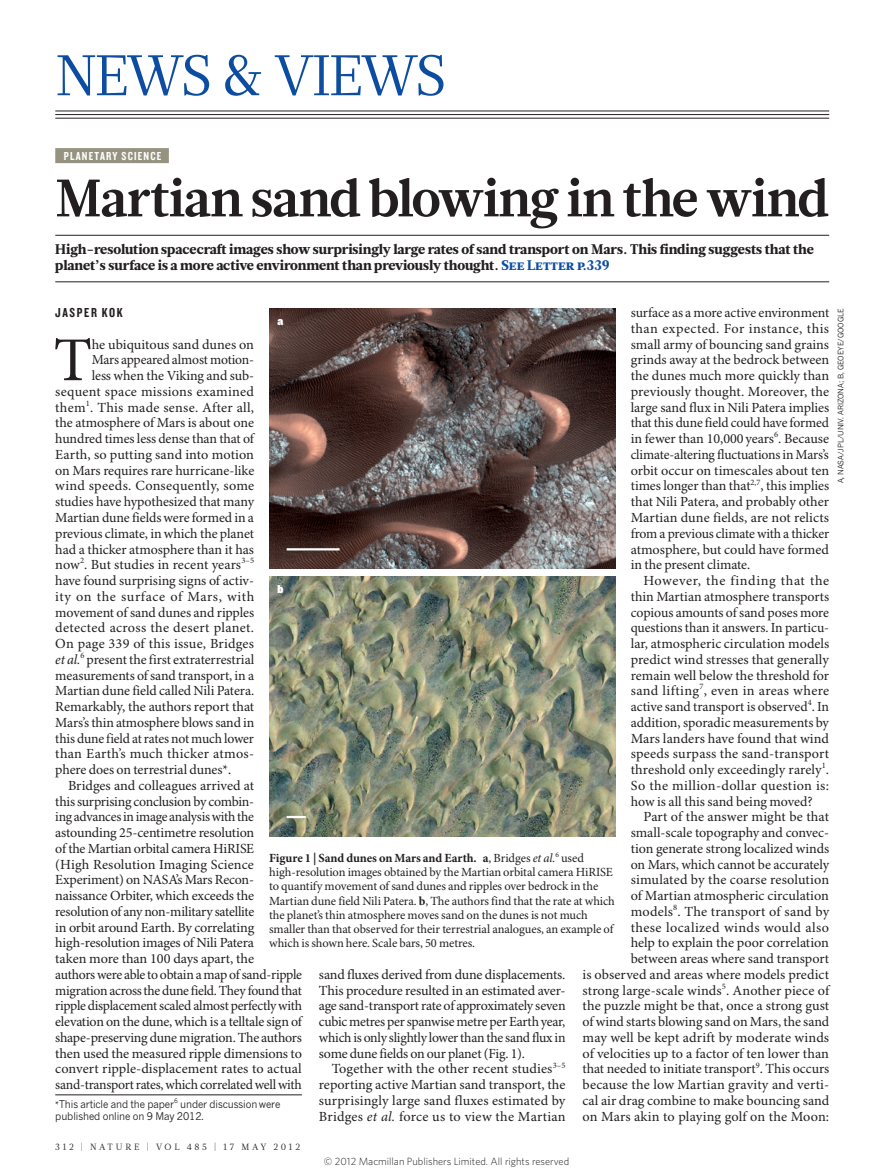
<style>
.page{position:relative;width:893px;height:1174px;background:#fff}
.page>*{position:absolute;margin:0;border:0;box-sizing:border-box;transform-origin:0 0}
.BODY_DROP_CAP{font:62.4px "Minion Pro";color:#231f20}
.NV_SECTION_HEAD{font:57px "Glosa Math";letter-spacing:-.04em;color:#0d4da1}
.N_V_HEAD_LEAD_35{font:700 52.5px "Glosa Math";letter-spacing:-.015em;color:#231f20}
.BODY_INDENT{font:13.95px/15.8px "Minion Pro";letter-spacing:-.005em;color:#231f20;text-align:justify}
.BODY_DROP_CAP-2{font:13.95px "Minion Pro";letter-spacing:-.005em;color:#231f20}
.N_V_INTRO{font:900 13.95px/15.8px "Glosa Math";color:#231f20}
.BODY_DROP_CAP-3{font:13.95px "Minion Pro";letter-spacing:.02em;color:#231f20}
.BODY_DROP_CAP-4{font:13.95px "Minion Pro";letter-spacing:.015em;color:#231f20}
.BODY_DROP_CAP-5{font:13.95px "Minion Pro";letter-spacing:.035em;color:#231f20}
.AUTHOR_BYLINE{font:13.5px "Knockout 49 Liteweight";letter-spacing:.12em;color:#231f20}
.FIGURE_LEGEND{font:12.45px/14.2px "Minion Pro";letter-spacing:-.01em;color:#231f20}
.SUBJECT_STRAP{font:12px "Knockout 49 Liteweight";letter-spacing:.1em;color:#fff}
.t1{font:12px "Knockout 91 Ultmt Middlewt";color:#fff}
.REFS{font:10.5px/12px "News Gothic MTOT";letter-spacing:-.01em;color:#231f20;scale:.95 1}
.t2{font:300 10.5px "Whitney";color:#231f20}
.t3{font:9px "Glosa Math";letter-spacing:.3em;color:#231f20}
.PIC_CREDIT{font:7.5px "News Gothic MTOT";color:#231f20}
.s1{color:#0d4da1}
.s2{font-style:italic}
.s3{font-weight:700}
.s4{font-family:"Minion Pro"}
</style>
<div class="page">
<div style="left:55px;top:148px;width:114px;height:15px;background:#95937f"></div>
<hr style="left:55px;top:235px;width:774px;height:1px;background:#231f20">
<hr style="left:55px;top:281px;width:774px;height:1px;background:#231f20">
<hr style="left:55px;top:1094px;width:247px;height:1px;background:#231f20">
<img style="left:269px;top:576px;width:347px;height:260px">
<img style="left:269px;top:308px;width:347px;height:261px">
<hr style="left:287px;top:548px;width:53px;height:2px;background:#fff">
<svg style="left:287px;top:816px;width:19px;height:2px"></svg>
<hr style="left:55px;top:111px;width:774px;height:1px;background:#231f20">
<hr style="left:55px;top:114px;width:774px;height:1px;background:#231f20">
<hr style="left:55px;top:118px;width:774px;height:1px;background:#231f20">
<p class="NV_SECTION_HEAD" style="left:55px;top:38px;width:393px">NEWS &amp; VIEWS</p>
<p class="SUBJECT_STRAP" style="left:64px;top:148px;width:99px">PLANETARY SCIENCE</p>
<p class="N_V_HEAD_LEAD_35" style="left:55px;top:164px;width:775px">Martian sand blowing in the wind</p>
<p class="N_V_INTRO" style="left:55px;top:242px;width:760px">High-resolution spacecraft images show surprisingly large rates of sand transport on Mars. This finding suggests that the planet’s surface is a more active environment than previously thought. <span class="s1">See Letter p.339</span></p>
<p class="BODY_INDENT" style="left:631px;top:305px;width:200px">surface as a more active environment than expected. For instance, this small army of bouncing sand grains grinds away at the bedrock between the dunes much more quickly than previously thought. Moreover, the large sand flux in Nili Patera implies that this dune field could have formed in fewer than 10,000years<sup>6</sup>. Because climate-altering fluctuations in Mars’s orbit occur on timescales about ten times longer than that<sup>2,7</sup>, this implies that Nili Patera, and probably other Martian dune fields, are not relicts from a previous climate with a thicker atmosphere, but could have formed in the present climate.</p>
<p class="BODY_INDENT" style="left:631px;top:573px;width:200px;text-indent:13px">However, the finding that the thin Martian atmosphere transports copious amounts of sand poses more questions than it answers. In particu&shy;lar, atmospheric circulation models predict wind stresses that generally remain well below the threshold for sand lifting<sup>7</sup>, even in areas where active sand transport is observed<sup>4</sup>. In addition, sporadic measurements by Mars landers have found that wind speeds surpass the sand-transport threshold only exceedingly rarely<sup>1</sup>.<br>So the million-dollar question is: how is all this sand being moved?</p>
<p class="BODY_INDENT" style="left:583px;top:809px;width:248px;text-align:right">Part of the answer might be that small-scale topography and convec-<br>tion generate strong localized winds<br>on Mars, which cannot be accurately simulated by the coarse resolution<br>of Martian atmospheric circulation models<sup>8</sup>. The transport of sand by<br>these localized winds would also<br>help to explain the poor correlation between areas where sand transport<br>is observed and areas where models predict strong large-scale winds<sup>5</sup>. Another piece of the puzzle might be that, once a strong gust of wind starts blowing sand on Mars, the sand may well be kept adrift by moderate winds of velocities up to a factor of ten lower than that needed to initiate transport<sup>9</sup>. This occurs because the low Martian gravity and verti&shy;cal air drag combine to make bouncing sand on Mars akin to playing golf on the Moon:</p>
<p class="AUTHOR_BYLINE" style="left:55px;top:304px;width:69px">JASPER KOK</p>
<p class="BODY_DROP_CAP" style="left:54px;top:323px;width:40px">T</p>
<p class="BODY_DROP_CAP-2" style="left:92px;top:336px;width:164px">he ubiquitous sand dunes on</p>
<p class="PIC_CREDIT" style="left:836px;top:483px;width:177px;rotate:-90deg">A, NASA/JPL/UNIV. ARIZONA; B, GEOEYE/GOOGLE</p>
<p class="t1" style="left:278px;top:312px;width:7px">a</p>
<p class="BODY_DROP_CAP-2" style="left:92px;top:351px;width:164px">Mars appeared almost motion-</p>
<p class="BODY_DROP_CAP-2" style="left:92px;top:367px;width:164px">less when the Viking and sub-</p>
<p class="BODY_DROP_CAP-3" style="left:55px;top:383px;width:200px">sequent space missions examined</p>
<p class="BODY_DROP_CAP-4" style="left:55px;top:399px;width:200px">them<sup>1</sup>. This made sense. After all,</p>
<p class="BODY_DROP_CAP-2" style="left:55px;top:414px;width:200px">the atmosphere of Mars is about one</p>
<p class="BODY_DROP_CAP-2" style="left:55px;top:430px;width:200px">hundred times less dense than that of</p>
<p class="BODY_DROP_CAP-2" style="left:55px;top:446px;width:200px">Earth, so putting sand into motion</p>
<p class="BODY_DROP_CAP-2" style="left:55px;top:462px;width:201px">on Mars requires rare hurricane-like</p>
<p class="BODY_DROP_CAP-3" style="left:55px;top:477px;width:200px">wind speeds. Consequently, some</p>
<p class="BODY_DROP_CAP-2" style="left:55px;top:493px;width:200px">studies have hypothesized that many</p>
<p class="BODY_DROP_CAP-2" style="left:55px;top:509px;width:200px">Martian dune fields were formed in a</p>
<p class="BODY_DROP_CAP-2" style="left:55px;top:525px;width:200px">previous climate, in which the planet</p>
<p class="BODY_DROP_CAP-2" style="left:55px;top:540px;width:200px">had a thicker atmosphere than it has</p>
<p class="BODY_DROP_CAP-2" style="left:55px;top:556px;width:200px">now<sup>2</sup>. But studies in recent years<sup>3–5</sup></p>
<p class="BODY_DROP_CAP-2" style="left:55px;top:572px;width:200px">have found surprising signs of activ-</p>
<p class="BODY_DROP_CAP-5" style="left:55px;top:588px;width:200px">ity on the surface of Mars, with</p>
<p class="BODY_DROP_CAP-2" style="left:55px;top:603px;width:200px">movement of sand dunes and ripples</p>
<p class="BODY_DROP_CAP-3" style="left:55px;top:619px;width:200px">detected across the desert planet.</p>
<p class="BODY_DROP_CAP-4" style="left:55px;top:635px;width:200px">On page 339 of this issue, Bridges</p>
<p class="BODY_DROP_CAP-2" style="left:55px;top:651px;width:201px"><span class="s2">et al.</span><sup>6</sup> present the first extraterrestrial</p>
<p class="BODY_DROP_CAP-2" style="left:55px;top:666px;width:200px">measurements of sand transport, in a</p>
<p class="BODY_DROP_CAP-2" style="left:55px;top:682px;width:200px">Martian dune field called Nili Patera.</p>
<p class="BODY_DROP_CAP-2" style="left:55px;top:698px;width:200px">Remarkably, the authors report that</p>
<p class="BODY_DROP_CAP-2" style="left:55px;top:714px;width:201px">Mars’s thin atmosphere blows sand in</p>
<p class="BODY_DROP_CAP-2" style="left:55px;top:729px;width:200px">this dune field at rates not much lower</p>
<p class="BODY_DROP_CAP-3" style="left:55px;top:745px;width:200px">than Earth’s much thicker atmos-</p>
<p class="BODY_DROP_CAP-2" style="left:55px;top:761px;width:177px">phere does on terrestrial dunes*.</p>
<p class="BODY_INDENT" style="left:55px;top:778px;width:248px;text-align:left;text-indent:13px">Bridges and colleagues arrived at<br>this surprising conclusion by combin-<br>ing advances in image analysis with the astounding 25-centimetre resolution<br>of the Martian orbital camera HiRISE<br>(High Resolution Imaging Science Experiment) on NASA’s Mars Recon&shy;naissance Orbiter, which exceeds the resolution of any non-military satellite<br>in orbit around Earth. By correlating high-resolution images of Nili Patera<br>taken more than 100 days apart, the<br>authors were able to obtain a map of sand-ripple migration across the dune field. They found that ripple displacement scaled almost perfectly with elevation on the dune, which is a telltale sign of shape-preserving dune migration. The authors then used the measured ripple dimensions to convert ripple-displacement rates to actual sand-transport rates, which correlated well with</p>
<p class="t1" style="left:278px;top:580px;width:7px">b</p>
<p class="FIGURE_LEGEND" style="left:269px;top:851px;width:347px"><span class="s3">Figure 1 | Sand dunes on Mars and Earth. a</span>, Bridges <span class="s2">et al.</span><sup>6</sup> used high-resolution images obtained by the Martian orbital camera HiRISE to quantify movement of sand dunes and ripples over bedrock in the Martian dune field Nili Patera. <span class="s3">b</span>, The authors find that the rate at which the planet’s thin atmosphere moves sand on the dunes is not much smaller than that observed for their terrestrial analogues, an example of which is shown here. Scale bars, 50 metres.</p>
<p class="BODY_INDENT" style="left:319px;top:967px;width:248px">sand fluxes derived from dune displacements.<br>This procedure resulted in an estimated aver&shy;age sand-transport rate of approximately seven cubic metres per spanwise metre per Earth year, which is only slightly lower than the sand flux in some dune fields on our planet (Fig. 1).</p>
<p class="BODY_INDENT" style="left:319px;top:1061px;width:248px;text-indent:13px">Together with the other recent studies<sup>3–5 </sup>reporting active Martian sand transport, the surprisingly large sand fluxes estimated by Bridges <span class="s2">et al.</span> force us to view the Martian</p>
<p class="REFS" style="left:55px;top:1097px;width:238px"><span class="s4">*</span>This article and the paper<sup>6</sup> under discussionwere published online on 9 May 2012.</p>
<p class="t3" style="left:55px;top:1141px;width:246px">312 | NATURE | VOL 485 | 17 MAY 2012</p>
<p class="t2" style="left:324px;top:1154px;width:247px">© 2012 Macmillan Publishers Limited. All rights reserved</p>
</div>
